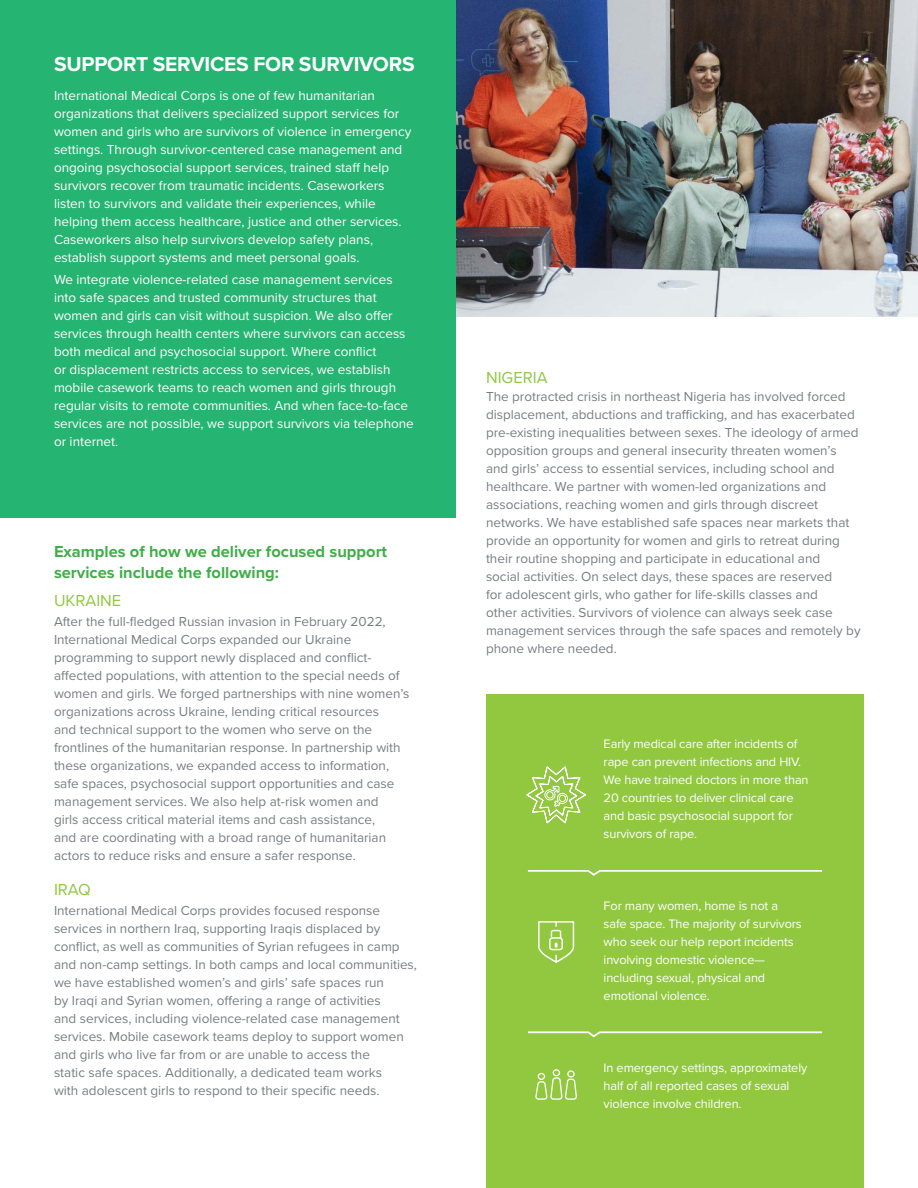
<style>
.page{position:relative;width:918px;height:1188px;background:#fff}
.page>*{position:absolute;margin:0;border:0;box-sizing:border-box;transform-origin:0 0}
.t1{font:700 21px "Proxima Nova";letter-spacing:-.01em;color:#fff}
.t2{font:700 16.5px/21px "Proxima Nova";color:#40ae49}
.t3{font:16.5px "Proxima Nova";color:#91c83f}
.t4{font:13.5px/18px "Proxima Nova";color:#787d83}
.t5{font:13.5px/18px "Proxima Nova";color:#fff}
.t6{font:12.75px/18px "Proxima Nova";letter-spacing:-.01em;color:#fff}
</style>
<div class="page">
<div style="left:486px;top:694px;width:378px;height:494px;background:#91c83f"></div>
<img style="left:456px;top:0;width:462px;height:316px">
<div style="left:0;top:0;width:456px;height:517px;background:#26b472"></div>
<svg style="left:535px;top:1069px;width:42px;height:31px"></svg>
<svg style="left:538px;top:921px;width:37px;height:42px"></svg>
<svg style="left:527px;top:870px;width:296px;height:6px"></svg>
<svg style="left:527px;top:1031px;width:296px;height:7px"></svg>
<svg style="left:526px;top:766px;width:60px;height:58px"></svg>
<h1 class="t1" style="left:54px;top:48px;width:362px">SUPPORT SERVICES FOR SURVIVORS</h1>
<p class="t5" style="left:54px;top:86px;width:359px">International Medical Corps is one of few humanitarian organizations that delivers specialized support services for women and girls who are survivors of violence in emergency settings. Through survivor-centered case management and ongoing psychosocial support services, trained staff help survivors recover from traumatic incidents. Caseworkers listen to survivors and validate their experiences, while helping them access healthcare, justice and other services.<br>Caseworkers also help survivors develop safety plans, establish support systems and meet personal goals.</p>
<p class="t5" style="left:54px;top:270px;width:361px">We integrate violence-related case management services into safe spaces and trusted community structures that women and girls can visit without suspicion. We also offer services through health centers where survivors can access both medical and psychosocial support. Where conflict<br>or displacement restricts access to services, we establish mobile casework teams to reach women and girls through regular visits to remote communities. And when face-to-face services are not possible, we support survivors via telephone or internet.</p>
<p class="t2" style="left:54px;top:541px;width:335px">Examples of how we deliver focused support services include the following:</p>
<p class="t3" style="left:54px;top:588px;width:69px">UKRAINE</p>
<p class="t4" style="left:54px;top:612px;width:357px">After the full-fledged Russian invasion in February 2022, International Medical Corps expanded our Ukraine programming to support newly displaced and conflict&shy;affected populations, with attention to the special needs of women and girls. We forged partnerships with nine women’s organizations across Ukraine, lending critical resources<br>and technical support to the women who serve on the frontlines of the humanitarian response. In partnership with these organizations, we expanded access to information, safe spaces, psychosocial support opportunities and case management services. We also help at-risk women and<br>girls access critical material items and cash assistance,<br>and are coordinating with a broad range of humanitarian actors to reduce risks and ensure a safer response.</p>
<p class="t3" style="left:54px;top:877px;width:38px">IRAQ</p>
<p class="t4" style="left:54px;top:901px;width:365px">International Medical Corps provides focused response services in northern Iraq, supporting Iraqis displaced by conflict, as well as communities of Syrian refugees in camp and non-camp settings. In both camps and local communities, we have established women’s and girls’ safe spaces run<br>by Iraqi and Syrian women, offering a range of activities<br>and services, including violence-related case management services. Mobile casework teams deploy to support women and girls who live far from or are unable to access the<br>static safe spaces. Additionally, a dedicated team works<br>with adolescent girls to respond to their specific needs.</p>
<p class="t3" style="left:486px;top:365px;width:63px">NIGERIA</p>
<p class="t4" style="left:486px;top:387px;width:376px">The protracted crisis in northeast Nigeria has involved forced displacement, abductions and trafficking, and has exacerbated pre-existing inequalities between sexes. The ideology of armed opposition groups and general insecurity threaten women’s and girls’ access to essential services, including school and healthcare. We partner with women-led organizations and associations, reaching women and girls through discreet networks. We have established safe spaces near markets that provide an opportunity for women and girls to retreat during their routine shopping and participate in educational and<br>social activities. On select days, these spaces are reserved<br>for adolescent girls, who gather for life-skills classes and<br>other activities. Survivors of violence can always seek case management services through the safe spaces and remotely by phone where needed.</p>
<p class="t6" style="left:604px;top:734px;width:206px">Early medical care after incidents of rape can prevent infections and HIV.<br>We have trained doctors in more than 20 countries to deliver clinical care and basic psychosocial support for survivors of rape.</p>
<p class="t6" style="left:604px;top:896px;width:200px">For many women, home is not a safe space. The majority of survivors who seek our help report incidents involving domestic violence— including sexual, physical and emotional violence.</p>
<p class="t6" style="left:604px;top:1058px;width:205px">In emergency settings, approximately half of all reported cases of sexual violence involve children.</p>
</div>
